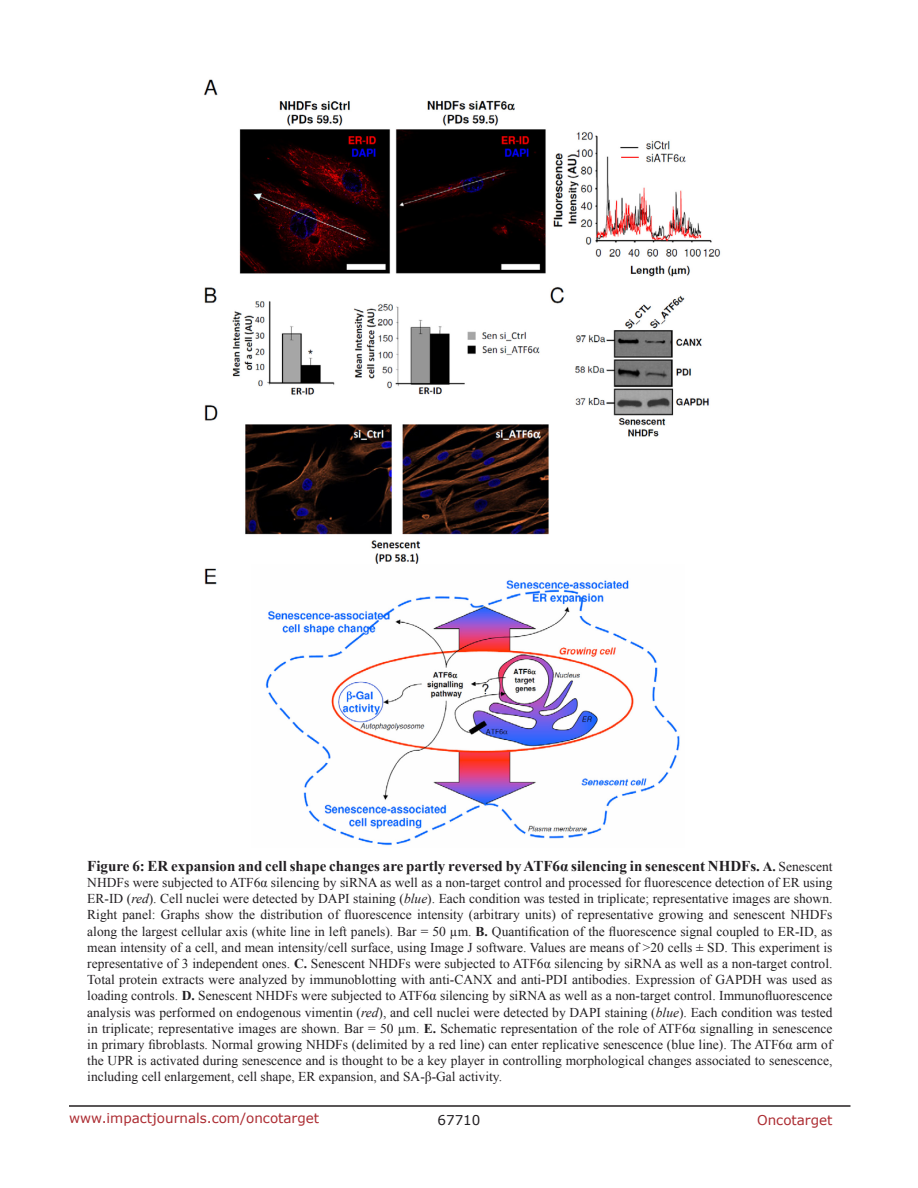
<style>
.page{position:relative;width:918px;height:1188px;background:#fff}
.page>*{position:absolute;margin:0;border:0;box-sizing:border-box;transform-origin:0 0}
.FigureText{font:700 15px "Times New Roman";color:#221f22}
.FigureText-2{font:13.5px/16.2px "Times New Roman";color:#221f22;text-align:justify}
.t1{font:13.5px "Verdana";color:#ac2b31}
.t2{font:13.5px "Verdana";color:#221f22}
.s1{font-size:13.5px}
.s2{font-weight:400;font-size:13.5px}
.s3{font-style:italic}
.s4{font-weight:700}
</style>
<div class="page">
<hr style="left:69px;top:1105px;width:781px;height:2px;background:#231f20">
<img style="left:203px;top:79px;width:518px;height:767px">
<p class="FigureText" style="left:87px;top:855px;width:747px">Figure 6: ER expansion and cell shape changes are partly reversed by ATF6α silencing in senescent NHDFs. <span class="s1">A.</span> <span class="s2">Senescent</span></p>
<p class="FigureText-2" style="left:87px;top:874px;width:747px">NHDFs were subjected to ATF6α silencing by siRNA as well as a non-target control and processed for fluorescence detection of ER using ER-ID (<span class="s3">red</span>). Cell nuclei were detected by DAPI staining (<span class="s3">blue</span>). Each condition was tested in triplicate; representative images are shown.<br>Right panel: Graphs show the distribution of fluorescence intensity (arbitrary units) of representative growing and senescent NHDFs along the largest cellular axis (white line in left panels). Bar = 50 µm. <span class="s4">B.</span> Quantification of the fluorescence signal coupled to ER-ID, as mean intensity of a cell, and mean intensity/cell surface, using Image J software. Values are means of &gt;20 cells ± SD. This experiment is representative of 3 independent ones. <span class="s4">C.</span> Senescent NHDFs were subjected to ATF6α silencing by siRNA as well as a non-target control.<br>Total protein extracts were analyzed by immunoblotting with anti-CANX and anti-PDI antibodies. Expression of GAPDH was used as loading controls. <span class="s4">D.</span> Senescent NHDFs were subjected to ATF6α silencing by siRNA as well as a non-target control. Immunofluorescence analysis was performed on endogenous vimentin (<span class="s3">red</span>), and cell nuclei were detected by DAPI staining (<span class="s3">blue</span>). Each condition was tested in triplicate; representative images are shown. Bar = 50 µm. <span class="s4">E.</span> Schematic representation of the role of ATF6α signalling in senescence in primary fibroblasts. Normal growing NHDFs (delimited by a red line) can enter replicative senescence (blue line). The ATF6α arm of the UPR is activated during senescence and is thought to be a key player in controlling morphological changes associated to senescence, including cell enlargement, cell shape, ER expansion, and SA-β-Gal activity.</p>
<p class="t1" style="left:69px;top:1109px;width:252px">www.impactjournals.com/oncotarget</p>
<p class="t2" style="left:438px;top:1111px;width:44px">67710</p>
<p class="t1" style="left:757px;top:1111px;width:77px">Oncotarget</p>
</div>
